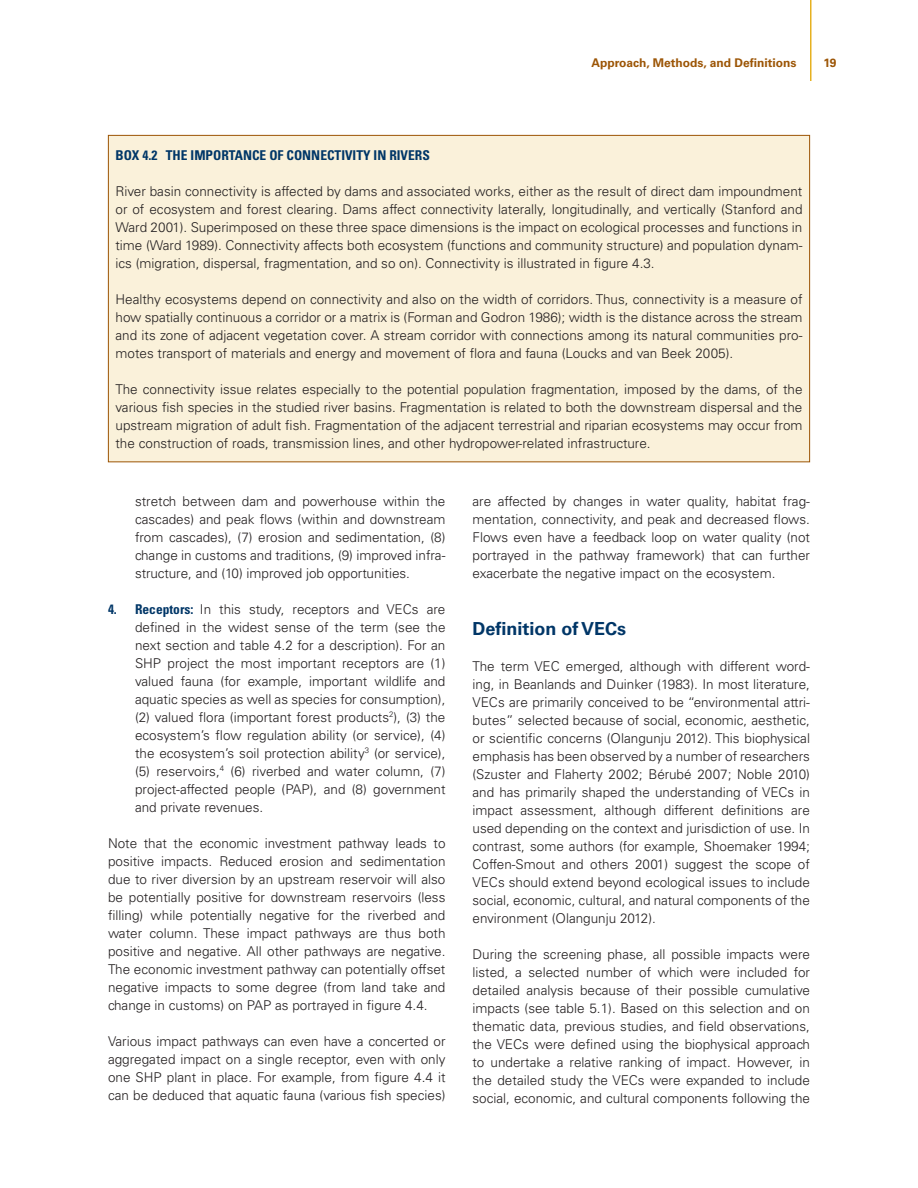
<style>
.page{position:relative;width:918px;height:1188px;background:#fff}
.page>*{position:absolute;margin:0;border:0;box-sizing:border-box;transform-origin:0 0}
.t1{font:700 18px "Univers";color:#003667}
.Bullet_1_last{font:300 13.5px/18px "Univers";color:#231f20;text-align:justify}
.Box_text{font:300 13.5px/18px "Univers";color:#231f20;text-align:justify}
.Box_Title{font:700 condensed 13.5px "Univers";color:#003667}
.t2{font:700 12px "Univers";color:#9c5506}
.s1{font-weight:700;font-stretch:condensed;color:#003667}
</style>
<div class="page">
<hr style="left:810px;top:0;width:2px;height:81px;background:#e6b120">
<div style="left:108px;top:135px;width:702px;height:327px;background:#faf1da"></div>
<p class="t2" style="left:592px;top:56px;width:206px">Approach, Methods, and Definitions</p>
<p class="t2" style="left:824px;top:56px;width:15px">19</p>
<p class="Box_Title" style="left:116px;top:147px;width:316px">BOX 4.2 THE IMPORTANCE OF CONNECTIVITY IN RIVERS</p>
<p class="Box_text" style="left:116px;top:182px;width:689px">River basin connectivity is affected by dams and associated works, either as the result of direct dam impoundment or of ecosystem and forest clearing. Dams affect connectivity laterally, longitudinally, and vertically (Stanford and Ward 2001). Superimposed on these three space dimensions is the impact on ecological processes and functions in time (Ward 1989). Connectivity affects both ecosystem (functions and community structure) and population dynam&shy;ics (migration, dispersal, fragmentation, and so on). Connectivity is illustrated in figure 4.3.</p>
<p class="Box_text" style="left:116px;top:290px;width:689px">Healthy ecosystems depend on connectivity and also on the width of corridors. Thus, connectivity is a measure of how spatially continuous a corridor or a matrix is (Forman and Godron 1986); width is the distance across the stream and its zone of adjacent vegetation cover. A stream corridor with connections among its natural communities pro&shy;motes transport of materials and energy and movement of flora and fauna (Loucks and van Beek 2005).</p>
<p class="Box_text" style="left:116px;top:380px;width:689px">The connectivity issue relates especially to the potential population fragmentation, imposed by the dams, of the various fish species in the studied river basins. Fragmentation is related to both the downstream dispersal and the upstream migration of adult fish. Fragmentation of the adjacent terrestrial and riparian ecosystems may occur from the construction of roads, transmission lines, and other hydropower-related infrastructure.</p>
<p class="Bullet_1_last" style="left:135px;top:491px;width:312px">stretch between dam and powerhouse within the cascades) and peak flows (within and downstream from cascades), (7) erosion and sedimentation, (8) change in customs and traditions, (9) improved infra&shy;structure, and (10) improved job opportunities.</p>
<p class="Bullet_1_last" style="left:135px;top:599px;width:312px;text-indent:-27px"><span class="s1">4. Receptors:</span> In this study, receptors and VECs are defined in the widest sense of the term (see the next section and table 4.2 for a description). For an SHP project the most important receptors are (1) valued fauna (for example, important wildlife and aquatic species as well as species for consumption), (2) valued flora (important forest products<sup>2</sup>), (3) the ecosystem’s flow regulation ability (or service), (4) the ecosystem’s soil protection ability<sup>3</sup> (or service), (5) reservoirs,<sup>4</sup> (6) riverbed and water column, (7) project-affected people (PAP), and (8) government and private revenues.</p>
<p class="Bullet_1_last" style="left:108px;top:833px;width:339px">Note that the economic investment pathway leads to positive impacts. Reduced erosion and sedimentation due to river diversion by an upstream reservoir will also be potentially positive for downstream reservoirs (less filling) while potentially negative for the riverbed and water column. These impact pathways are thus both positive and negative. All other pathways are negative.<br>The economic investment pathway can potentially offset negative impacts to some degree (from land take and change in customs) on PAP as portrayed in figure 4.4.</p>
<p class="Bullet_1_last" style="left:108px;top:1031px;width:339px">Various impact pathways can even have a concerted or aggregated impact on a single receptor, even with only one SHP plant in place. For example, from figure 4.4 it can be deduced that aquatic fauna (various fish species)</p>
<p class="Bullet_1_last" style="left:472px;top:491px;width:339px">are affected by changes in water quality, habitat frag&shy;mentation, connectivity, and peak and decreased flows.<br>Flows even have a feedback loop on water quality (not portrayed in the pathway framework) that can further exacerbate the negative impact on the ecosystem.</p>
<h1 class="t1" style="left:472px;top:618px;width:155px">Definition of VECs</h1>
<p class="Bullet_1_last" style="left:472px;top:656px;width:339px">The term VEC emerged, although with different word&shy;ing, in Beanlands and Duinker (1983). In most literature, VECs are primarily conceived to be “environmental attri&shy;butes” selected because of social, economic, aesthetic, or scientific concerns (Olangunju 2012). This biophysical emphasis has been observed by a number of researchers (Szuster and Flaherty 2002; Bérubé 2007; Noble 2010) and has primarily shaped the understanding of VECs in impact assessment, although different definitions are used depending on the context and jurisdiction of use. In contrast, some authors (for example, Shoemaker 1994; Coffen-Smout and others 2001) suggest the scope of VECs should extend beyond ecological issues to include social, economic, cultural, and natural components of the environment (Olangunju 2012).</p>
<p class="Bullet_1_last" style="left:472px;top:944px;width:339px">During the screening phase, all possible impacts were listed, a selected number of which were included for detailed analysis because of their possible cumulative impacts (see table 5.1). Based on this selection and on thematic data, previous studies, and field observations, the VECs were defined using the biophysical approach to undertake a relative ranking of impact. However, in the detailed study the VECs were expanded to include social, economic, and cultural components following the</p>
</div>
